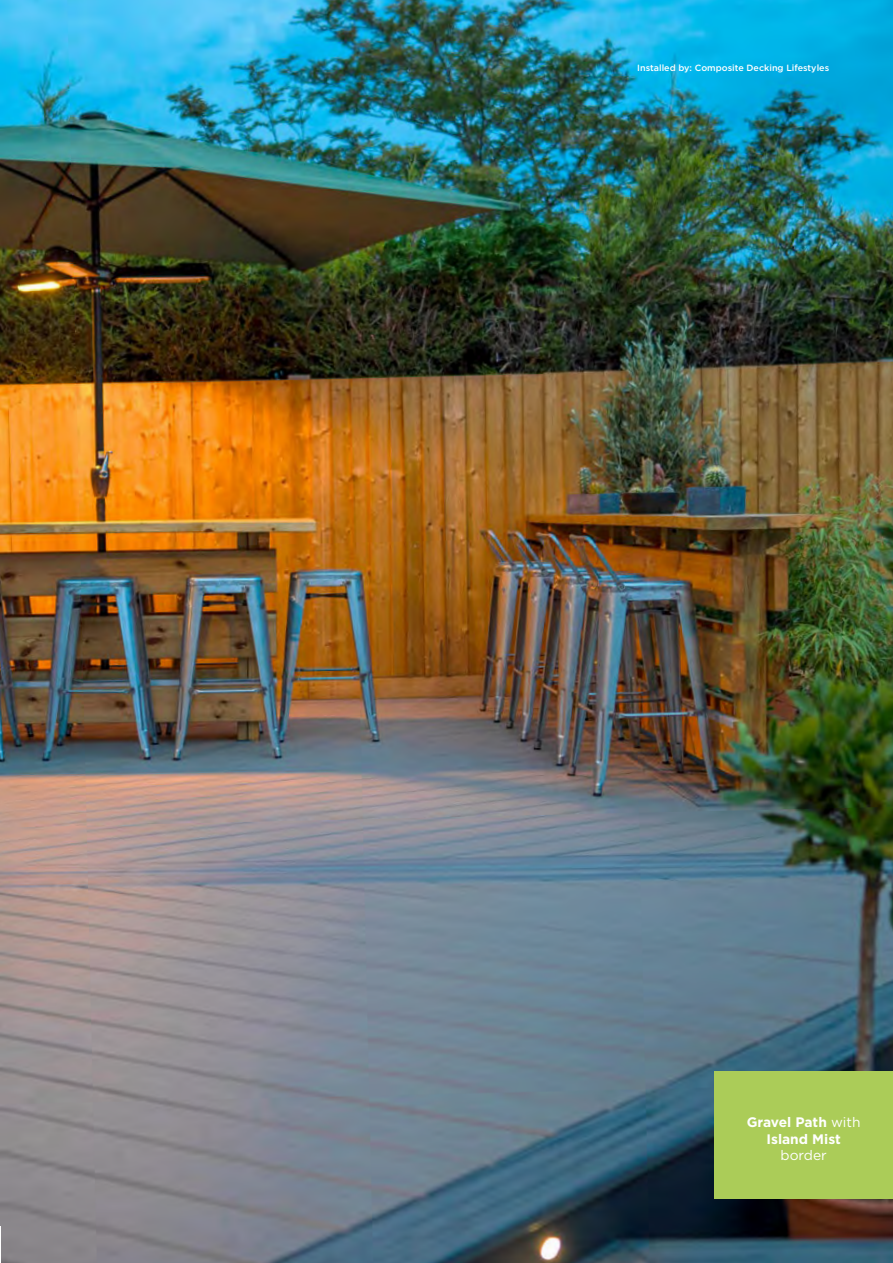
<style>
.page{position:relative;width:893px;height:1263px;background:#fff}
.page>*{position:absolute;margin:0;border:0;box-sizing:border-box;transform-origin:0 0}
.t1{font:700 13.8px/16.5px "Gotham";color:#fff;text-align:center}
.t2{font:13.8px "Gotham";color:#fff}
.t3{font:500 9px "Gotham";color:#fff}
.s1{font-weight:400}
</style>
<div class="page">
<img style="left:0;top:0;width:893px;height:1263px">
<img style="left:0;top:1071px;width:1px;height:128px">
<div style="left:714px;top:1071px;width:179px;height:128px;background:#abcc58"></div>
<p class="t3" style="left:637px;top:62px;width:193px">Installed by: Composite Decking Lifestyles</p>
<h1 class="t1" style="left:747px;top:1114px;width:115px">Gravel Path <span class="s1">with<br></span>Island Mist</h1>
<h1 class="t2" style="left:781px;top:1146px;width:48px">border</h1>
</div>
